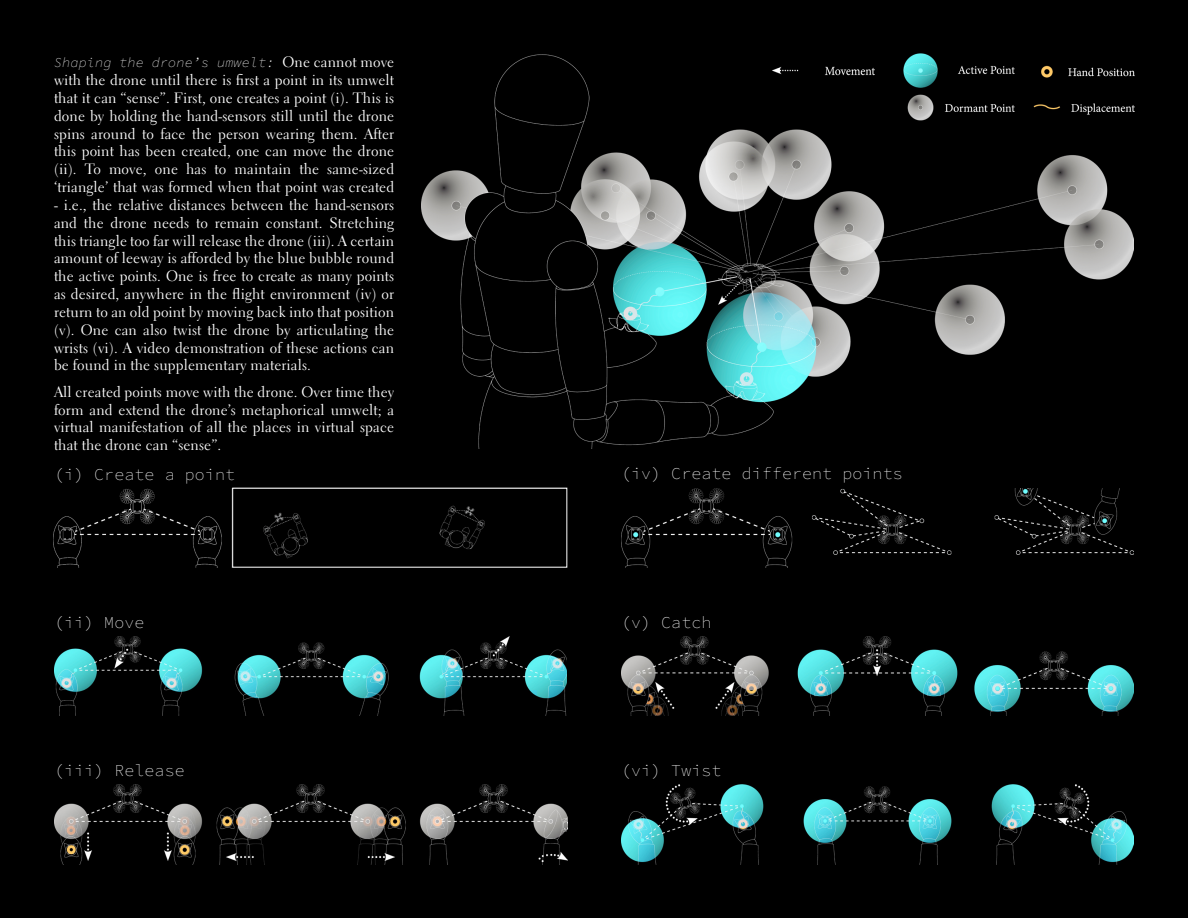
<style>
.page{position:relative;width:1188px;height:918px;background:#000}
.page>*{position:absolute;margin:0;border:0;box-sizing:border-box;transform-origin:0 0}
.t1{font:200 16.5px "Source Code Pro";letter-spacing:.01em;color:#fff}
.t2{font:15px/17.9px "Electra LT Std";letter-spacing:.01em;color:#fff;text-align:justify}
.t3{font:italic 200 13.5px "Source Code";letter-spacing:.01em;color:#fff}
.s1{font-family:"Electra LT Std";font-weight:400;font-style:normal;font-size:15px}
</style>
<div class="page">
<img style="left:621px;top:785px;width:513px;height:79px">
<img style="left:54px;top:785px;width:513px;height:79px">
<img style="left:54px;top:636px;width:513px;height:80px">
<img style="left:621px;top:636px;width:513px;height:80px">
<img style="left:621px;top:488px;width:513px;height:79px">
<img style="left:54px;top:488px;width:431px;height:79px">
<img style="left:422px;top:55px;width:712px;height:393px">
<img style="left:638px;top:63px;width:237px;height:17px">
<img style="left:898px;top:53px;width:236px;height:68px">
<img style="left:898px;top:357px;width:236px;height:91px">
<img style="left:760px;top:61px;width:44px;height:17px">
<div style="left:232px;top:488px;width:335px;height:79px;border:1px solid #fff"></div>
<p class="t3" style="left:54px;top:53px;width:342px">Shaping the drone’s umwelt: <span class="s1">One cannot move</span></p>
<p class="t2" style="left:54px;top:71px;width:342px">with the drone until there is first a point in its umwelt that it can “sense”. First, one creates a point (i). This is done by holding the hand-sensors still until the drone spins around to face the person wearing them. After this point has been created, one can move the drone (ii). To move, one has to maintain the same-sized ‘triangle’ that was formed when that point was created</p>
<p class="t2" style="left:54px;top:196px;width:342px">- i.e., the relative distances between the hand-sensors and the drone needs to remain constant. Stretching this triangle too far will release the drone (iii). A certain amount of leeway is afforded by the blue bubble round the active points. One is free to create as many points as desired, anywhere in the flight environment (iv) or return to an old point by moving back into that position (v). One can also twist the drone by articulating the wrists (vi). A video demonstration of these actions can be found in the supplementary materials.</p>
<p class="t2" style="left:54px;top:383px;width:342px">All created points move with the drone. Over time they form and extend the drone’s metaphorical umwelt; a virtual manifestation of all the places in virtual space that the drone can “sense”.</p>
<p class="t1" style="left:54px;top:462px;width:183px">(i) Create a point</p>
<p class="t1" style="left:621px;top:462px;width:283px">(iv) Create different points</p>
<p class="t1" style="left:54px;top:611px;width:92px">(ii) Move</p>
<p class="t1" style="left:621px;top:610px;width:92px">(v) Catch</p>
<p class="t1" style="left:54px;top:759px;width:132px">(iii) Release</p>
<p class="t1" style="left:621px;top:759px;width:102px">(vi) Twist</p>
</div>
